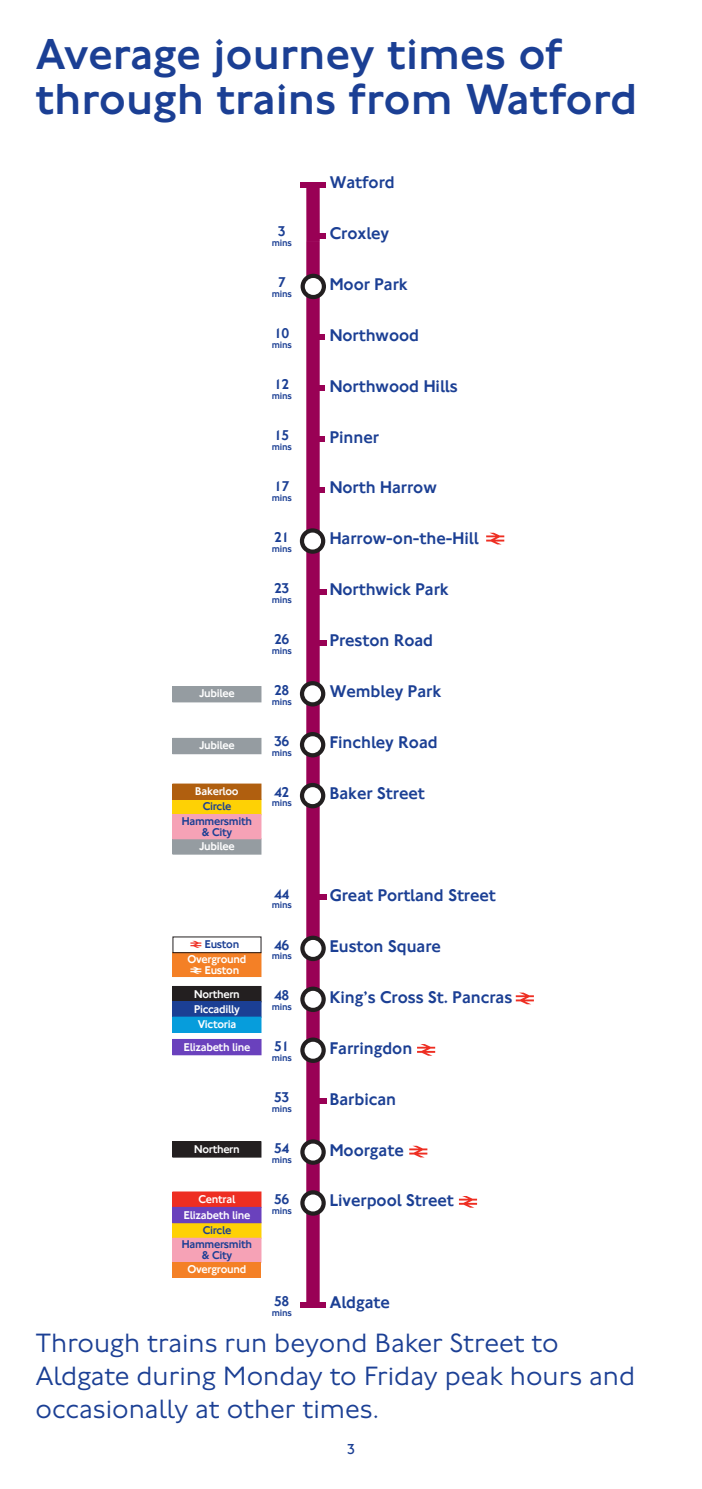
<style>
.page{position:relative;width:702px;height:1489px;background:#fff}
.page>*{position:absolute;margin:0;border:0;box-sizing:border-box;transform-origin:0 0}
.t1{font:500 45px/45px "Johnston 100";color:#1b3f94}
.t2{font:300 27.5px/33px "Johnston 100";color:#1b3f94}
.t3{font:500 17.5px "NJ Font";color:#1b3f94}
.t4{font:15px "Johnston 100";color:#1b3f94}
.t5{font:500 14.5px "NJ Font";letter-spacing:-.025em;color:#1b3f94}
.t6{font:500 11.5px/15.2px "NJ Font";letter-spacing:-.02em;color:#fff;text-align:center}
.t7{font:500 11.5px/10.5px "NJ Font";letter-spacing:-.02em;color:#1b3f94;text-align:center}
.t8{font:500 9.75px "NJ Font";letter-spacing:-.02em;color:#1b3f94}
.s1{font-family:"TIME Sfont";font-weight:400;font-size:10.25px;color:#ee2e22}
.s2{font-family:"TIME Sfont";font-weight:400;font-size:10.25px}
</style>
<div class="page">
<div style="left:173px;top:686px;width:88px;height:16px;background:#959ca1"></div>
<div style="left:173px;top:738px;width:88px;height:15px;background:#959ca1"></div>
<div style="left:173px;top:799px;width:88px;height:15px;background:#fed105"></div>
<div style="left:173px;top:799px;width:88px;height:15px;border:1px solid #fed105"></div>
<div style="left:173px;top:838px;width:88px;height:16px;background:#959ca1"></div>
<div style="left:173px;top:838px;width:88px;height:16px;border:1px solid #959ca1"></div>
<div style="left:173px;top:784px;width:88px;height:15px;background:#b05f0f"></div>
<div style="left:173px;top:814px;width:88px;height:24px;background:#f6a2b6"></div>
<div style="left:173px;top:952px;width:88px;height:24px;background:#f48026"></div>
<div style="left:173px;top:952px;width:88px;height:24px;border:1px solid #f48026"></div>
<div style="left:173px;top:986px;width:88px;height:15px;background:#231f20"></div>
<div style="left:173px;top:1001px;width:88px;height:16px;background:#1b3f94"></div>
<div style="left:173px;top:1017px;width:88px;height:15px;background:#069ddc"></div>
<div style="left:173px;top:1016px;width:88px;height:16px;border:1px solid #069ddc"></div>
<div style="left:173px;top:1141px;width:88px;height:15px;background:#231f20"></div>
<div style="left:173px;top:1141px;width:88px;height:16px;border:1px solid #231f20"></div>
<div style="left:173px;top:1222px;width:88px;height:16px;background:#fed105"></div>
<div style="left:173px;top:1222px;width:88px;height:16px;border:1px solid #fed105"></div>
<div style="left:173px;top:1238px;width:88px;height:24px;background:#f6a2b6"></div>
<div style="left:173px;top:1237px;width:88px;height:25px;border:1px solid #f6a2b6"></div>
<div style="left:173px;top:1191px;width:88px;height:16px;background:#ee2e22"></div>
<div style="left:173px;top:1191px;width:88px;height:16px;border:1px solid #ee2e22"></div>
<div style="left:173px;top:1261px;width:88px;height:16px;background:#f48026"></div>
<div style="left:306px;top:241px;width:14px;height:1064px;background:#990155"></div>
<div style="left:306px;top:185px;width:14px;height:56px;background:#990155"></div>
<div style="left:301px;top:182px;width:12px;height:5px;background:#990155"></div>
<div style="left:313px;top:182px;width:12px;height:5px;background:#990155"></div>
<div style="left:301px;top:1301px;width:12px;height:6px;background:#990155"></div>
<div style="left:313px;top:1301px;width:12px;height:6px;background:#990155"></div>
<div style="left:313px;top:233px;width:12px;height:5px;background:#990155"></div>
<div style="left:313px;top:334px;width:12px;height:6px;background:#990155"></div>
<div style="left:313px;top:385px;width:12px;height:6px;background:#990155"></div>
<div style="left:313px;top:436px;width:12px;height:6px;background:#990155"></div>
<div style="left:313px;top:487px;width:12px;height:6px;background:#990155"></div>
<div style="left:314px;top:589px;width:13px;height:5px;background:#990155"></div>
<div style="left:314px;top:640px;width:13px;height:5px;background:#990155"></div>
<div style="left:314px;top:1098px;width:12px;height:5px;background:#990155"></div>
<div style="left:314px;top:894px;width:12px;height:6px;background:#990155"></div>
<div style="left:300px;top:783px;width:25px;height:25px;background:#231f20;border-radius:50%"></div>
<div style="left:304px;top:787px;width:17px;height:17px;background:#fff;border-radius:50%"></div>
<div style="left:300px;top:732px;width:25px;height:25px;background:#231f20;border-radius:50%"></div>
<div style="left:304px;top:736px;width:17px;height:17px;background:#fff;border-radius:50%"></div>
<div style="left:300px;top:681px;width:25px;height:25px;background:#231f20;border-radius:50%"></div>
<div style="left:304px;top:685px;width:17px;height:17px;background:#fff;border-radius:50%"></div>
<div style="left:300px;top:528px;width:25px;height:25px;background:#231f20;border-radius:50%"></div>
<div style="left:304px;top:532px;width:17px;height:17px;background:#fff;border-radius:50%"></div>
<svg style="left:300px;top:274px;width:26px;height:25px"></svg>
<div style="left:305px;top:278px;width:17px;height:17px;background:#fff;border-radius:50%"></div>
<svg style="left:300px;top:935px;width:26px;height:26px"></svg>
<div style="left:304px;top:939px;width:17px;height:17px;background:#fff;border-radius:50%"></div>
<svg style="left:300px;top:986px;width:26px;height:25px"></svg>
<div style="left:304px;top:990px;width:17px;height:17px;background:#fff;border-radius:50%"></div>
<svg style="left:300px;top:1037px;width:26px;height:25px"></svg>
<div style="left:304px;top:1041px;width:17px;height:17px;background:#fff;border-radius:50%"></div>
<svg style="left:300px;top:1139px;width:26px;height:25px"></svg>
<div style="left:304px;top:1143px;width:17px;height:17px;background:#fff;border-radius:50%"></div>
<svg style="left:300px;top:1190px;width:26px;height:25px"></svg>
<div style="left:304px;top:1194px;width:17px;height:17px;background:#fff;border-radius:50%"></div>
<svg style="left:515px;top:992px;width:19px;height:12px"></svg>
<svg style="left:486px;top:532px;width:18px;height:12px"></svg>
<svg style="left:417px;top:1044px;width:18px;height:11px"></svg>
<svg style="left:409px;top:1145px;width:18px;height:12px"></svg>
<svg style="left:459px;top:1196px;width:18px;height:11px"></svg>
<div style="left:173px;top:1039px;width:88px;height:15px;background:#6a41bd"></div>
<div style="left:173px;top:1207px;width:88px;height:15px;background:#6a41bd"></div>
<h1 class="t1" style="left:35px;top:32px;width:603px">Average journey times of through trains from Watford</h1>
<p class="t6" style="left:199px;top:686px;width:37px">Jubilee</p>
<p class="t6" style="left:199px;top:738px;width:37px">Jubilee</p>
<p class="t6" style="left:195px;top:783px;width:45px">Bakerloo</p>
<p class="t7" style="left:182px;top:816px;width:72px">Hammersmith &amp; City</p>
<p class="t7" style="left:203px;top:801px;width:30px">Circle</p>
<p class="t6" style="left:199px;top:838px;width:37px">Jubilee</p>
<p class="t7" style="left:191px;top:939px;width:50px"><span class="s1">Ë</span> Euston</p>
<p class="t6" style="left:191px;top:963px;width:50px"><span class="s2">Ë</span> Euston</p>
<p class="t6" style="left:187px;top:951px;width:60px">Overground</p>
<p class="t6" style="left:194px;top:986px;width:47px">Northern<br>Piccadilly<br>Victoria</p>
<p class="t6" style="left:184px;top:1039px;width:68px">Elizabeth line</p>
<p class="t6" style="left:194px;top:1141px;width:47px">Northern</p>
<p class="t6" style="left:199px;top:1191px;width:38px">Central</p>
<p class="t6" style="left:184px;top:1207px;width:68px">Elizabeth line</p>
<p class="t7" style="left:182px;top:1222px;width:72px;line-height:14.8px">Circle<br>Hammersmith</p>
<p class="t7" style="left:202px;top:1250px;width:32px">&amp; City</p>
<p class="t6" style="left:187px;top:1261px;width:60px">Overground</p>
<p class="t5" style="left:278px;top:223px;width:9px">3</p>
<p class="t8" style="left:272px;top:237px;width:21px">mins</p>
<p class="t5" style="left:278px;top:274px;width:9px">7</p>
<p class="t8" style="left:272px;top:288px;width:21px">mins</p>
<p class="t5" style="left:274px;top:324px;width:17px">10</p>
<p class="t8" style="left:272px;top:339px;width:21px">mins</p>
<p class="t5" style="left:274px;top:375px;width:17px">12</p>
<p class="t8" style="left:272px;top:390px;width:21px">mins</p>
<p class="t5" style="left:274px;top:426px;width:17px">15</p>
<p class="t8" style="left:272px;top:440px;width:21px">mins</p>
<p class="t5" style="left:274px;top:477px;width:17px">17</p>
<p class="t8" style="left:272px;top:491px;width:21px">mins</p>
<p class="t5" style="left:274px;top:528px;width:17px">21</p>
<p class="t8" style="left:272px;top:542px;width:21px">mins</p>
<p class="t5" style="left:274px;top:579px;width:17px">23</p>
<p class="t8" style="left:272px;top:593px;width:21px">mins</p>
<p class="t5" style="left:274px;top:630px;width:17px">26</p>
<p class="t8" style="left:272px;top:644px;width:21px">mins</p>
<p class="t5" style="left:274px;top:681px;width:17px">28</p>
<p class="t8" style="left:272px;top:695px;width:21px">mins</p>
<p class="t5" style="left:274px;top:732px;width:17px">36</p>
<p class="t8" style="left:272px;top:746px;width:21px">mins</p>
<p class="t5" style="left:274px;top:783px;width:17px">42</p>
<p class="t8" style="left:272px;top:797px;width:21px">mins</p>
<p class="t5" style="left:274px;top:884px;width:17px">44</p>
<p class="t8" style="left:272px;top:899px;width:21px">mins</p>
<p class="t5" style="left:274px;top:935px;width:17px">46</p>
<p class="t8" style="left:272px;top:950px;width:21px">mins</p>
<p class="t5" style="left:274px;top:986px;width:17px">48</p>
<p class="t8" style="left:272px;top:1000px;width:21px">mins</p>
<p class="t5" style="left:274px;top:1037px;width:17px">51</p>
<p class="t8" style="left:272px;top:1051px;width:21px">mins</p>
<p class="t5" style="left:274px;top:1088px;width:17px">53</p>
<p class="t8" style="left:272px;top:1102px;width:21px">mins</p>
<p class="t5" style="left:274px;top:1139px;width:17px">54</p>
<p class="t8" style="left:272px;top:1153px;width:21px">mins</p>
<p class="t5" style="left:274px;top:1190px;width:17px">56</p>
<p class="t8" style="left:272px;top:1204px;width:21px">mins</p>
<p class="t3" style="left:330px;top:171px;width:67px">Watford</p>
<p class="t3" style="left:330px;top:222px;width:61px">Croxley</p>
<p class="t3" style="left:330px;top:273px;width:80px">Moor Park</p>
<p class="t3" style="left:330px;top:324px;width:91px">Northwood</p>
<p class="t3" style="left:330px;top:375px;width:129px">Northwood Hills</p>
<p class="t3" style="left:330px;top:426px;width:51px">Pinner</p>
<p class="t3" style="left:330px;top:477px;width:109px">North Harrow</p>
<p class="t3" style="left:330px;top:528px;width:150px">Harrow-on-the-Hill</p>
<p class="t3" style="left:330px;top:579px;width:120px">Northwick Park</p>
<p class="t3" style="left:330px;top:629px;width:105px">Preston Road</p>
<p class="t3" style="left:330px;top:680px;width:113px">Wembley Park</p>
<p class="t3" style="left:330px;top:731px;width:109px">Finchley Road</p>
<p class="t3" style="left:330px;top:782px;width:96px">Baker Street</p>
<p class="t3" style="left:330px;top:884px;width:168px">Great Portland Street</p>
<p class="t3" style="left:330px;top:935px;width:113px">Euston Square</p>
<p class="t3" style="left:330px;top:986px;width:184px">King’s Cross St. Pancras</p>
<p class="t3" style="left:330px;top:1037px;width:84px">Farringdon</p>
<p class="t3" style="left:330px;top:1088px;width:68px">Barbican</p>
<p class="t3" style="left:330px;top:1138px;width:75px">Moorgate</p>
<p class="t3" style="left:330px;top:1189px;width:125px">Liverpool Street</p>
<p class="t5" style="left:274px;top:1292px;width:17px">58</p>
<p class="t3" style="left:330px;top:1291px;width:62px">Aldgate</p>
<p class="t8" style="left:272px;top:1306px;width:21px">mins</p>
<p class="t2" style="left:35px;top:1326px;width:601px">Through trains run beyond Baker Street to<br>Aldgate during Monday to Friday peak hours and occasionally at other times.</p>
<p class="t4" style="left:347px;top:1440px;width:9px">3</p>
</div>
